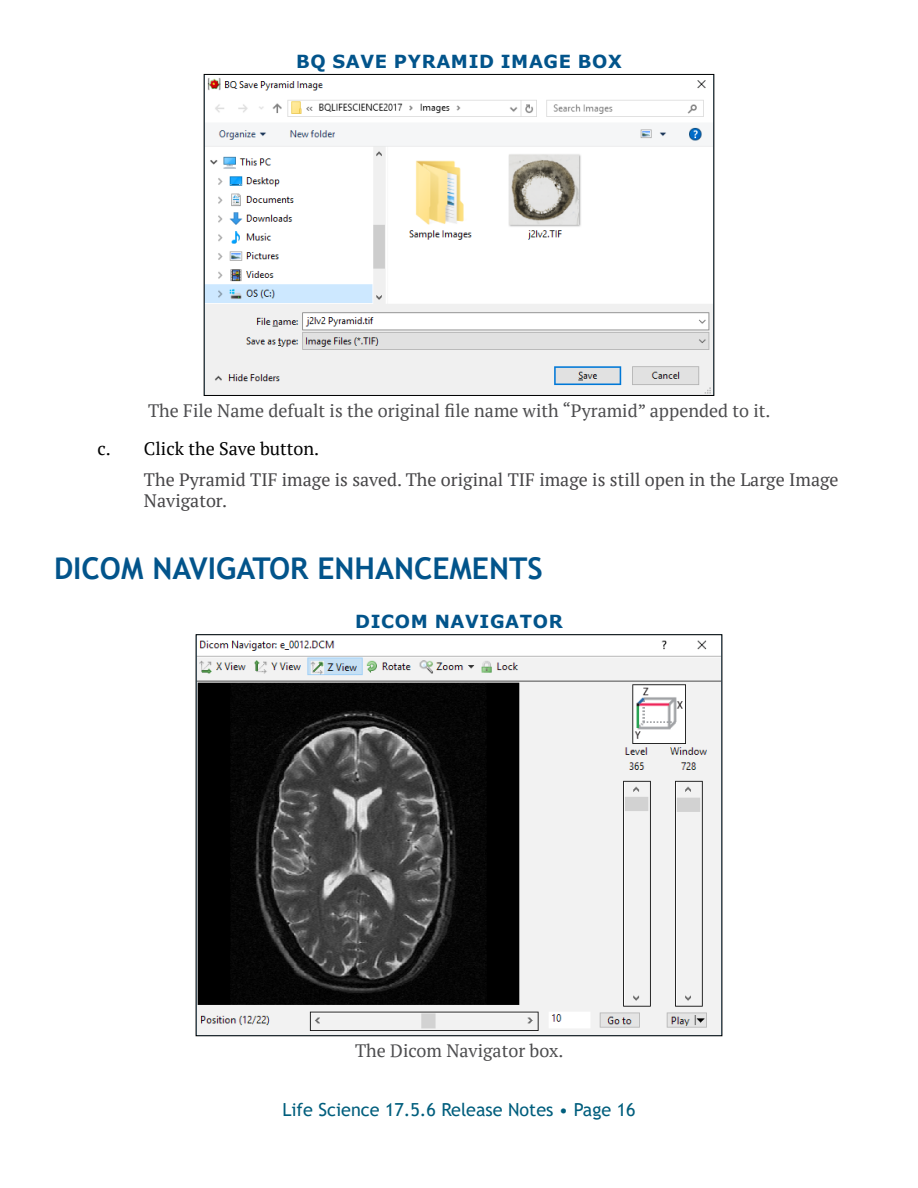
<style>
.page{position:relative;width:918px;height:1188px;background:#fff}
.page>*{position:absolute;margin:0;border:0;box-sizing:border-box;transform-origin:0 0}
.t1{font:700 30px "Trebuchet MS";color:#02548b}
.t2{font:18px "PT Serif";color:#4d4d4f}
.t3{font:18px/21.6px "PT Serif";color:#464547}
.t4{font:18px "Trebuchet MS";color:#005e7d}
.t5{font:700 18px "Verdana";letter-spacing:.035em;color:#02548b}
.t6{font:18px "PT Serif";color:#000}
</style>
<div class="page">
<img style="left:206px;top:78px;width:506px;height:316px">
<div style="left:204px;top:74px;width:510px;height:322px;border:1px solid #000"></div>
<img style="left:198px;top:640px;width:522px;height:394px">
<p class="t5" style="left:296px;top:48px;width:327px">BQ SAVE PYRAMID IMAGE BOX</p>
<p class="t2" style="left:148px;top:399px;width:624px">The File Name defualt is the original file name with “Pyramid” appended to it.</p>
<p class="t6" style="left:97px;top:437px;width:223px">c. Click the Save button.</p>
<p class="t3" style="left:144px;top:468px;width:696px">The Pyramid TIF image is saved. The original TIF image is still open in the Large Image<br>Navigator.</p>
<h1 class="t1" style="left:54px;top:550px;width:490px">DICOM NAVIGATOR ENHANCEMENTS</h1>
<p class="t5" style="left:355px;top:609px;width:209px">DICOM NAVIGATOR</p>
<p class="t2" style="left:355px;top:1039px;width:210px">The Dicom Navigator box.</p>
<p class="t4" style="left:282px;top:1098px;width:355px">Life Science 17.5.6 Release Notes • Page 16</p>
</div>
